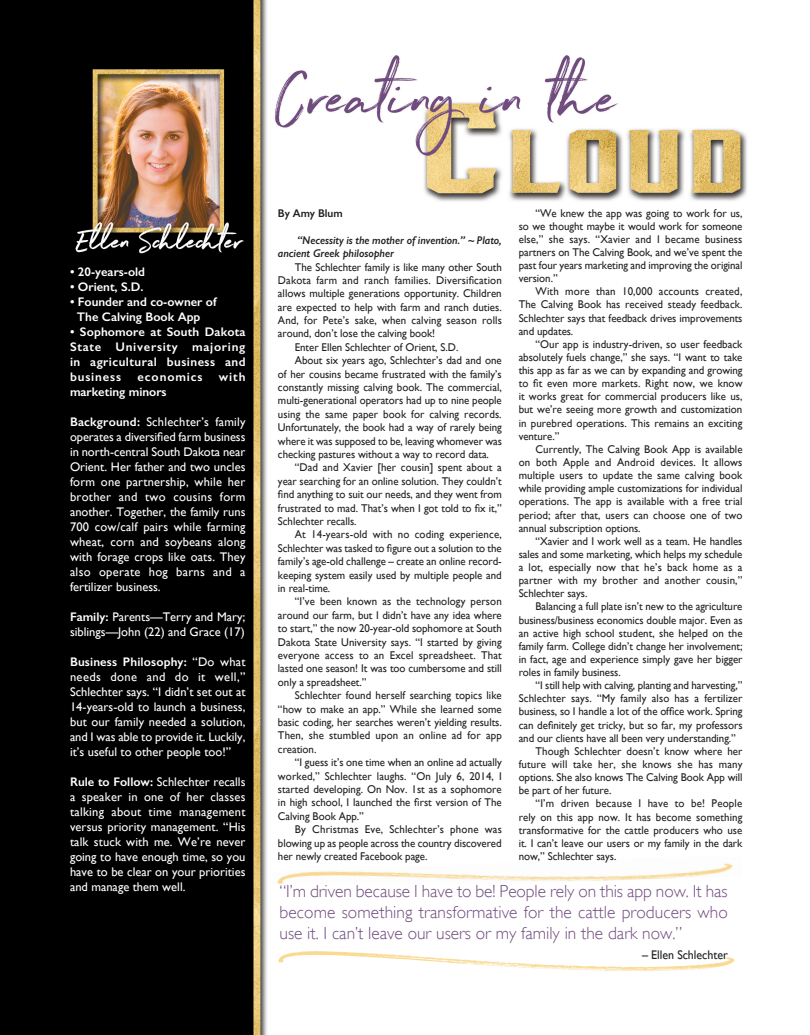
<style>
.page{position:relative;width:810px;height:1035px;background:#fff}
.page>*{position:absolute;margin:0;border:0;box-sizing:border-box;transform-origin:0 0}
.Story_Body{font:300 17.5px/21.2px "Gill Sans";color:#704b7e;text-align:justify}
.t1{font:12.5px/15px "Gill Sans";color:#fff;text-align:justify}
.t2{font:600 12.5px/15px "Gill Sans";color:#fff;text-align:justify}
.Story_Body-2{font:12.5px "Gill Sans";letter-spacing:-.005em;color:#231f20;scale:.96 1}
.t3{font:600 12.5px "Gill Sans";letter-spacing:.07em;color:#fff}
.Story_Body-3{font:11.25px/13.1px "Gill Sans";letter-spacing:-.005em;color:#231f20;text-align:justify}
.Story_Body-4{font:italic 600 11.25px/13.4px "Gill Sans";letter-spacing:-.005em;color:#231f20}
.Story_Body-5{font:600 11.25px "Gill Sans";letter-spacing:-.005em;color:#231f20}
.s1{font-weight:600}
</style>
<div class="page">
<img style="left:0;top:0;width:747px;height:1035px">
<img style="left:273px;top:857px;width:469px;height:27px">
<img style="left:273px;top:951px;width:469px;height:21px">
<p class="t2" style="left:70px;top:264px;width:77px">• 20-years-old</p>
<p class="t2" style="left:70px;top:279px;width:75px">• Orient, S.D.</p>
<p class="t2" style="left:70px;top:294px;width:148px">• Founder and co-owner of</p>
<p class="t2" style="left:77px;top:309px;width:125px">The Calving Book App</p>
<p class="t2" style="left:70px;top:324px;width:177px">• Sophomore at South Dakota State University majoring in agricultural business and business</p>
<p class="t3" style="left:138px;top:369px;width:66px">economics</p>
<p class="t2" style="left:219px;top:369px;width:28px">with</p>
<p class="t2" style="left:70px;top:384px;width:98px">marketing minors</p>
<p class="t1" style="left:70px;top:414px;width:177px"><span class="s1">Background:</span> Schlechter’s family operates a diversified farm business in north-central South Dakota near Orient. Her father and two uncles form one partnership, while her brother and two cousins form another. Together, the family runs 700 cow/calf pairs while farming wheat, corn and soybeans along with forage crops like oats. They also operate hog barns and a fertilizer business.</p>
<p class="t1" style="left:70px;top:609px;width:177px"><span class="s1">Family:</span> Parents—Terry and Mary; siblings—John (22) and Grace (17)</p>
<p class="t1" style="left:70px;top:654px;width:177px"><span class="s1">Business Philosophy:</span> “Do what needs done and do it well,” Schlechter says. “I didn’t set out at 14-years-old to launch a business, but our family needed a solution, and I was able to provide it. Luckily, it’s useful to other people too!”</p>
<p class="t1" style="left:70px;top:774px;width:177px"><span class="s1">Rule to Follow:</span> Schlechter recalls a speaker in one of her classes talking about time management versus priority management. “His talk stuck with me. We’re never going to have enough time, so you have to be clear on your priorities and manage them well.</p>
<p class="Story_Body-5" style="left:278px;top:206px;width:66px">By Amy Blum</p>
<p class="Story_Body-4" style="left:278px;top:233px;width:225px;text-indent:20px">“Necessity is the mother of invention.” ~ Plato, ancient Greek philosopher</p>
<p class="Story_Body-3" style="left:278px;top:260px;width:225px;text-indent:17px">The Schlechter family is like many other South Dakota farm and ranch families. Diversification allows multiple generations opportunity. Children are expected to help with farm and ranch duties.<br>And, for Pete’s sake, when calving season rolls around, don’t lose the calving book!</p>
<p class="Story_Body-3" style="left:295px;top:340px;width:165px">Enter Ellen Schlechter of Orient, S.D.</p>
<p class="Story_Body-3" style="left:278px;top:354px;width:225px;text-indent:17px">About six years ago, Schlechter’s dad and one of her cousins became frustrated with the family’s constantly missing calving book. The commercial, multi-generational operators had up to nine people using the same paper book for calving records.<br>Unfortunately, the book had a way of rarely being where it was supposed to be, leaving whomever was checking pastures without a way to record data.</p>
<p class="Story_Body-3" style="left:278px;top:461px;width:225px;text-indent:17px">“Dad and Xavier [her cousin] spent about a year searching for an online solution. They couldn’t find anything to suit our needs, and they went from frustrated to mad. That’s when I got told to fix it,” Schlechter recalls.</p>
<p class="Story_Body-3" style="left:278px;top:528px;width:225px;text-indent:17px">At 14-years-old with no coding experience, Schlechter was tasked to figure out a solution to the family’s age-old challenge – create an online record&shy;keeping system easily used by multiple people and in real-time.</p>
<p class="Story_Body-3" style="left:278px;top:595px;width:225px;text-indent:17px">“I’ve been known as the technology person around our farm, but I didn’t have any idea where to start,” the now 20-year-old sophomore at South Dakota State University says. “I started by giving everyone access to an Excel spreadsheet. That lasted one season! It was too cumbersome and still only a spreadsheet.”</p>
<p class="Story_Body-3" style="left:278px;top:689px;width:225px;text-indent:17px">Schlechter found herself searching topics like “how to make an app.” While she learned some basic coding, her searches weren’t yielding results.<br>Then, she stumbled upon an online ad for app creation.</p>
<p class="Story_Body-3" style="left:278px;top:756px;width:225px;text-indent:17px">“I guess it’s one time when an online ad actually worked,” Schlechter laughs. “On July 6, 2014, I started developing. On Nov. 1st as a sophomore in high school, I launched the first version of The Calving Book App.”</p>
<p class="Story_Body-3" style="left:278px;top:823px;width:225px;text-indent:17px">By Christmas Eve, Schlechter’s phone was blowing up as people across the country discovered her newly created Facebook page.</p>
<p class="Story_Body-3" style="left:519px;top:206px;width:225px;text-indent:17px">“We knew the app was going to work for us, so we thought maybe it would work for someone else,” she says. “Xavier and I became business partners on The Calving Book, and we’ve spent the past four years marketing and improving the original version.”</p>
<p class="Story_Body-3" style="left:519px;top:285px;width:225px;text-indent:17px">With more than 10,000 accounts created, The Calving Book has received steady feedback.<br>Schlechter says that feedback drives improvements and updates.</p>
<p class="Story_Body-3" style="left:519px;top:337px;width:225px;text-indent:17px">“Our app is industry-driven, so user feedback absolutely fuels change,” she says. “I want to take this app as far as we can by expanding and growing to fit even more markets. Right now, we know it works great for commercial producers like us, but we’re seeing more growth and customization in purebred operations. This remains an exciting venture.”</p>
<p class="Story_Body-3" style="left:519px;top:442px;width:225px;text-indent:17px">Currently, The Calving Book App is available on both Apple and Android devices. It allows multiple users to update the same calving book while providing ample customizations for individual operations. The app is available with a free trial period; after that, users can choose one of two annual subscription options.</p>
<p class="Story_Body-3" style="left:519px;top:534px;width:225px;text-indent:17px">“Xavier and I work well as a team. He handles sales and some marketing, which helps my schedule a lot, especially now that he’s back home as a partner with my brother and another cousin,” Schlechter says.</p>
<p class="Story_Body-3" style="left:519px;top:600px;width:225px;text-indent:17px">Balancing a full plate isn’t new to the agriculture business/business economics double major. Even as an active high school student, she helped on the family farm. College didn’t change her involvement; in fact, age and experience simply gave her bigger roles in family business.</p>
<p class="Story_Body-3" style="left:519px;top:679px;width:225px;text-indent:17px">“I still help with calving, planting and harvesting,” Schlechter says. “My family also has a fertilizer business, so I handle a lot of the office work. Spring can definitely get tricky, but so far, my professors and our clients have all been very understanding.”</p>
<p class="Story_Body-3" style="left:519px;top:744px;width:225px;text-indent:17px">Though Schlechter doesn’t know where her future will take her, she knows she has many options. She also knows The Calving Book App will be part of her future.</p>
<p class="Story_Body-3" style="left:519px;top:797px;width:225px;text-indent:17px">“I’m driven because I have to be! People rely on this app now. It has become something transformative for the cattle producers who use it. I can’t leave our users or my family in the dark now,” Schlechter says.</p>
<p class="Story_Body" style="left:280px;top:880px;width:450px">“I’m driven because I have to be! People rely on this app now. It has become something transformative for the cattle producers who use it. I can’t leave our users or my family in the dark now.”</p>
<p class="Story_Body-2" style="left:642px;top:948px;width:91px">– Ellen Schlechter</p>
</div>
